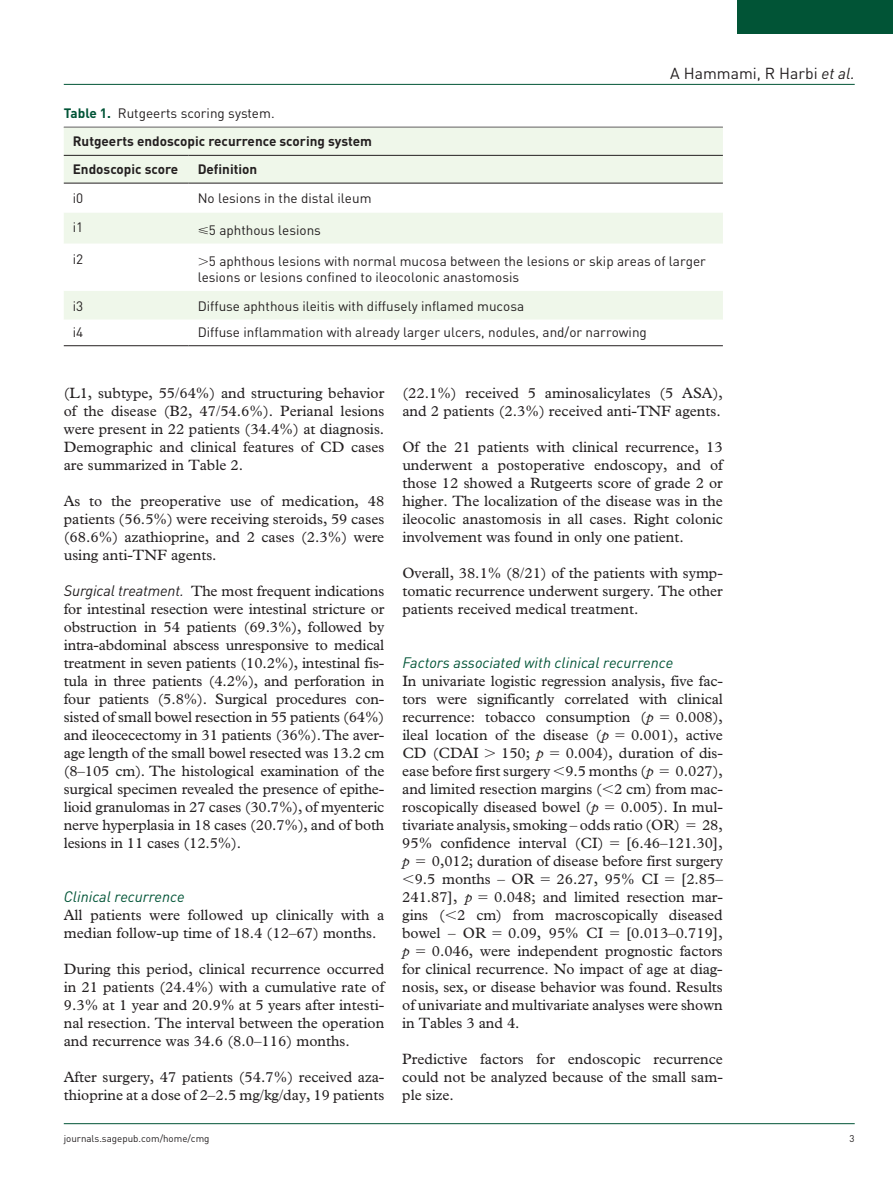
<style>
.page{position:relative;width:893px;height:1191px;background:#fff}
.page>*{position:absolute;margin:0;border:0;box-sizing:border-box;transform-origin:0 0}
.t1{font:15.75px "DIN";color:#231f20}
.t2{font:15px/18px "Plantin Std";color:#231f20;text-align:justify}
.t3{font:italic 15px "DIN";color:#015436}
.t4{font:italic 15px "Plantin Std";color:#231f20}
.t5{font:13.5px/15.8px "DIN";color:#231f20}
.t6{font:700 13.5px/28.2px "DIN";color:#231f20}
.t7{font:9.75px "DIN";color:#231f20}
.s1{color:#015436}
.s2{font-weight:400}
.s3{font-style:italic}
.s4{font-family:"DIN";font-style:italic}
</style>
<div class="page">
<hr style="left:64px;top:84px;width:791px;height:1px;background:#015436">
<hr style="left:64px;top:1123px;width:791px;height:1px;background:#015436">
<div style="left:738px;top:0;width:155px;height:34px;background:#015436"></div>
<hr style="left:64px;top:127px;width:659px;height:1px;background:#231f20">
<div style="left:64px;top:128px;width:659px;height:55px;background:#eff7ea"></div>
<svg style="left:64px;top:213px;width:659px;height:107px;fill:#eff7ea"></svg>
<hr style="left:64px;top:183px;width:125px;height:1px;background:#231f20">
<hr style="left:189px;top:183px;width:534px;height:1px;background:#231f20">
<hr style="left:64px;top:345px;width:125px;height:1px;background:#231f20">
<hr style="left:189px;top:345px;width:534px;height:1px;background:#231f20">
<hr style="left:64px;top:155px;width:125px;height:1px;background:#231f20">
<hr style="left:189px;top:155px;width:534px;height:1px;background:#231f20">
<svg style="left:199px;top:258px;width:9px;height:7px"></svg>
<p class="t6" style="left:73px;top:98px;width:301px;text-indent:-9px"><span class="s1">Table 1.</span> <span class="s2">Rutgeerts scoring system.<br></span>Rutgeerts endoscopic recurrence scoring system<br>Endoscopic score</p>
<p class="t6" style="left:198px;top:154px;width:61px">Definition</p>
<p class="t1" style="left:670px;top:63px;width:186px">A Hammami, R Harbi <span class="s3">et al.</span></p>
<p class="t5" style="left:73px;top:190px;width:12px">i0</p>
<p class="t5" style="left:198px;top:190px;width:175px">No lesions in the distal ileum</p>
<p class="t5" style="left:73px;top:219px;width:12px">i1</p>
<p class="t5" style="left:198px;top:222px;width:125px">⩽5 aphthous lesions</p>
<p class="t5" style="left:73px;top:251px;width:12px">i2</p>
<p class="t5" style="left:198px;top:253px;width:510px;text-indent:11px">5 aphthous lesions with normal mucosa between the lesions or skip areas of larger lesions or lesions confined to ileocolonic anastomosis</p>
<p class="t5" style="left:73px;top:298px;width:12px">i3</p>
<p class="t5" style="left:198px;top:298px;width:328px">Diffuse aphthous ileitis with diffusely inflamed mucosa</p>
<p class="t5" style="left:73px;top:324px;width:12px">i4</p>
<p class="t5" style="left:198px;top:324px;width:451px">Diffuse inflammation with already larger ulcers, nodules, and/or narrowing</p>
<p class="t2" style="left:64px;top:384px;width:322px">(L1, subtype, 55/64%) and structuring behavior of the disease (B2, 47/54.6%). Perianal lesions were present in 22 patients (34.4%) at diagnosis.<br>Demographic and clinical features of CD cases are summarized in Table 2.</p>
<p class="t2" style="left:64px;top:492px;width:322px">As to the preoperative use of medication, 48 patients (56.5%) were receiving steroids, 59 cases (68.6%) azathioprine, and 2 cases (2.3%) were using anti-TNF agents.</p>
<p class="t2" style="left:64px;top:582px;width:322px"><span class="s4">Surgical treatment.</span> The most frequent indications for intestinal resection were intestinal stricture or obstruction in 54 patients (69.3%), followed by intra-abdominal abscess unresponsive to medical treatment in seven patients (10.2%), intestinal fis&shy;tula in three patients (4.2%), and perforation in four patients (5.8%). Surgical procedures con&shy;sisted of small bowel resection in 55 patients (64%) and ileocecectomy in 31 patients (36%). The aver&shy;age length of the small bowel resected was 13.2 cm (8–105 cm). The histological examination of the surgical specimen revealed the presence of epithe&shy;lioid granulomas in 27 cases (30.7%), of myenteric nerve hyperplasia in 18 cases (20.7%), and of both lesions in 11 cases (12.5%).</p>
<p class="t3" style="left:64px;top:887px;width:122px">Clinical recurrence</p>
<p class="t2" style="left:64px;top:906px;width:322px">All patients were followed up clinically with a median follow-up time of 18.4 (12–67) months.</p>
<p class="t2" style="left:64px;top:960px;width:322px">During this period, clinical recurrence occurred in 21 patients (24.4%) with a cumulative rate of 9.3% at 1 year and 20.9% at 5 years after intesti&shy;nal resection. The interval between the operation and recurrence was 34.6 (8.0–116) months.</p>
<p class="t2" style="left:64px;top:1068px;width:322px">After surgery, 47 patients (54.7%) received aza&shy;thioprine at a dose of 2–2.5 mg/kg/day, 19 patients</p>
<p class="t2" style="left:402px;top:384px;width:322px">(22.1%) received 5 aminosalicylates (5 ASA), and 2 patients (2.3%) received anti-TNF agents.</p>
<p class="t2" style="left:402px;top:438px;width:322px">Of the 21 patients with clinical recurrence, 13 underwent a postoperative endoscopy, and of those 12 showed a Rutgeerts score of grade 2 or higher. The localization of the disease was in the ileocolic anastomosis in all cases. Right colonic involvement was found in only one patient.</p>
<p class="t2" style="left:402px;top:564px;width:322px">Overall, 38.1% (8/21) of the patients with symp&shy;tomatic recurrence underwent surgery. The other patients received medical treatment.</p>
<p class="t3" style="left:402px;top:653px;width:273px">Factors associated with clinical recurrence</p>
<p class="t2" style="left:402px;top:672px;width:322px">In univariate logistic regression analysis, five fac&shy;tors were significantly correlated with clinical recurrence: tobacco consumption (<span class="s3">p</span></p>
<p class="t2" style="left:676px;top:708px;width:49px">0.008),</p>
<p class="t2" style="left:402px;top:726px;width:208px">ileal location of the disease (<span class="s3">p</span></p>
<p class="t2" style="left:631px;top:726px;width:93px">0.001), active</p>
<p class="t2" style="left:402px;top:744px;width:78px">CD (CDAI</p>
<p class="t2" style="left:501px;top:744px;width:44px">150; <span class="s3">p</span></p>
<p class="t2" style="left:402px;top:744px;width:322px;text-indent:163px">0.004), duration of dis&shy;ease before first surgery 9.5 months (<span class="s3">p</span></p>
<p class="t2" style="left:402px;top:762px;width:322px;text-indent:273px">0.027), and limited resection margins ( 2 cm) from mac&shy;roscopically diseased bowel (<span class="s3">p</span></p>
<p class="t2" style="left:402px;top:798px;width:322px;text-indent:218px">0.005). In mul&shy;tivariate analysis, smoking – odds ratio (OR)</p>
<p class="t2" style="left:702px;top:816px;width:22px">28,</p>
<p class="t2" style="left:402px;top:834px;width:203px">95% confidence interval (CI)</p>
<p class="t2" style="left:626px;top:834px;width:99px">[6.46–121.30],</p>
<p class="t4" style="left:402px;top:852px;width:9px">p</p>
<p class="t2" style="left:415px;top:852px;width:310px;text-indent:17px">0,012; duration of disease before first surgery<br>9.5 months – OR</p>
<p class="t2" style="left:557px;top:870px;width:103px">26.27, 95% CI</p>
<p class="t2" style="left:681px;top:870px;width:43px">[2.85–</p>
<p class="t2" style="left:402px;top:888px;width:322px;text-indent:92px">0.048; and limited resection mar&shy;gins ( 2 cm) from macroscopically diseased bowel – OR</p>
<p class="t2" style="left:402px;top:888px;width:71px">241.87], <span class="s3">p</span></p>
<p class="t2" style="left:508px;top:924px;width:97px">0.09, 95% CI</p>
<p class="t2" style="left:626px;top:924px;width:99px">[0.013–0.719],</p>
<p class="t2" style="left:402px;top:942px;width:322px;text-indent:30px">0.046, were independent prognostic factors for clinical recurrence. No impact of age at diag&shy;nosis, sex, or disease behavior was found. Results of univariate and multivariate analyses were shown in Tables 3 and 4.</p>
<p class="t2" style="left:402px;top:1050px;width:322px">Predictive factors for endoscopic recurrence could not be analyzed because of the small sam&shy;ple size.</p>
<p class="t4" style="left:402px;top:942px;width:9px">p</p>
<p class="t7" style="left:64px;top:1132px;width:147px">journals.sagepub.com/home/cmg</p>
<p class="t7" style="left:850px;top:1132px;width:7px">3</p>
</div>
